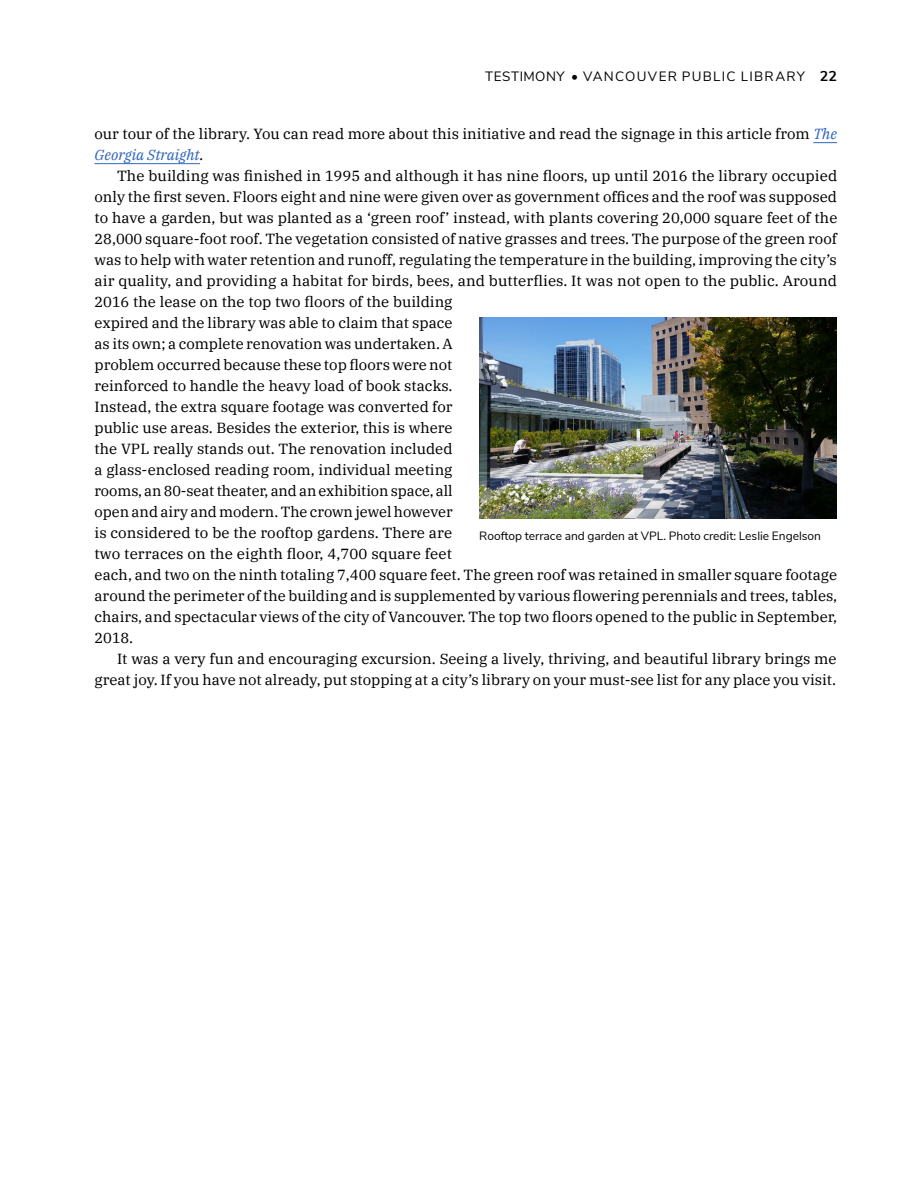
<style>
.page{position:relative;width:918px;height:1188px;background:#fff}
.page>*{position:absolute;margin:0;border:0;box-sizing:border-box;transform-origin:0 0}
.t1{font:14.7px/21px "IBM Plex Serif";color:#000}
.t2{font:13.5px "Nunito Sans";letter-spacing:.09em;color:#000}
.t3{font:12px "Nunito Sans";color:#000}
.s1{font-weight:700;font-size:14.25px}
.s2{font-style:italic;color:#3266be}
.s3{font-style:italic}
</style>
<div class="page">
<svg style="left:813px;top:142px;width:24px;height:1px"></svg>
<hr style="left:94px;top:163px;width:106px;height:1px;background:#3266be">
<img style="left:480px;top:317px;width:357px;height:201px">
<p class="t2" style="left:485px;top:67px;width:353px">TESTIMONY • VANCOUVER PUBLIC LIBRARY <span class="s1">22</span></p>
<p class="t1" style="left:94px;top:122px;width:744px">our tour of the library. You can read more about this initiative and read the signage in this article from <span class="s2">The<br>Georgia Straight</span><span class="s3">.</span></p>
<p class="t1" style="left:94px;top:164px;width:744px;text-indent:22px">The building was finished in 1995 and although it has nine floors, up until 2016 the library occupied only the first seven. Floors eight and nine were given over as government offices and the roof was supposed to have a garden, but was planted as a ‘green roof’ instead, with plants covering 20,000 square feet of the 28,000 square-foot roof. The vegetation consisted of native grasses and trees. The purpose of the green roof was to help with water retention and runoff, regulating the temperature in the building, improving the city’s air quality, and providing a habitat for birds, bees, and butterflies. It was not open to the public. Around 2016 the lease on the top two floors of the building<br>expired and the library was able to claim that space<br>as its own; a complete renovation was undertaken. A<br>problem occurred because these top floors were not<br>reinforced to handle the heavy load of book stacks.<br>Instead, the extra square footage was converted for<br>public use areas. Besides the exterior, this is where<br>the VPL really stands out. The renovation included<br>a glass-enclosed reading room, individual meeting<br>rooms, an 80-seat theater, and an exhibition space, all<br>open and airy and modern. The crown jewel however<br>is considered to be the rooftop gardens. There are<br>two terraces on the eighth floor, 4,700 square feet<br>each, and two on the ninth totaling 7,400 square feet. The green roof was retained in smaller square footage around the perimeter of the building and is supplemented by various flowering perennials and trees, tables, chairs, and spectacular views of the city of Vancouver. The top two floors opened to the public in September, 2018.</p>
<p class="t1" style="left:94px;top:647px;width:744px;text-align:right">It was a very fun and encouraging excursion. Seeing a lively, thriving, and beautiful library brings me great joy. If you have not already, put stopping at a city’s library on your must-see list for any place you visit.</p>
<p class="t3" style="left:479px;top:527px;width:343px">Rooftop terrace and garden at VPL. Photo credit: Leslie Engelson</p>
</div>
